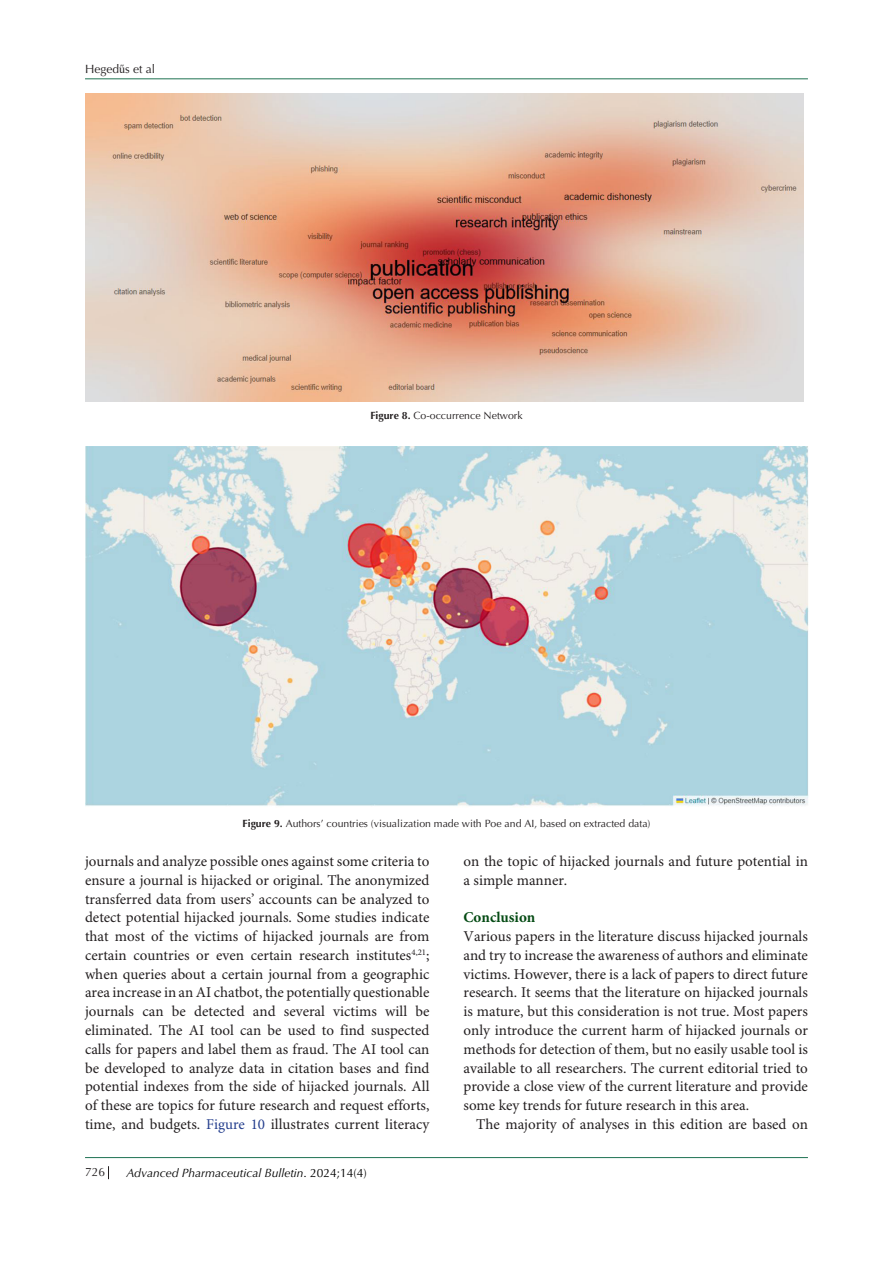
<style>
.page{position:relative;width:893px;height:1263px;background:#fff}
.page>*{position:absolute;margin:0;border:0;box-sizing:border-box;transform-origin:0 0}
.t1{font:15px/18.8px "Minion Pro";color:#231f20;text-align:justify}
.t2{font:700 15px "Minion Pro";color:#054b14}
.t3{font:italic 12px "Optima LT Std";color:#000}
.t4{font:12px "Optima LT Std";color:#231f20}
.t5{font:10.5px "Optima LT Std";color:#231f20}
.s1{font-family:"Times New Roman"}
.s2{font-weight:700}
.s3{color:#253f8e}
.s4{font-style:normal}
</style>
<div class="page">
<svg style="left:108px;top:1166px;width:1px;height:13px"></svg>
<hr style="left:85px;top:1157px;width:723px;height:1px;background:#1e7252">
<hr style="left:85px;top:78px;width:723px;height:1px;background:#1e7252">
<img style="left:85px;top:94px;width:719px;height:307px">
<img style="left:85px;top:446px;width:723px;height:360px">
<p class="t4" style="left:85px;top:62px;width:72px">Heged<span class="s1">ű</span>s et al</p>
<p class="t5" style="left:370px;top:409px;width:154px"><span class="s2">Figure 8.</span> Co-occurrence Network</p>
<p class="t5" style="left:243px;top:817px;width:409px"><span class="s2">Figure 9.</span> Authors’ countries (visualization made with Poe and AI, based on extracted data)</p>
<p class="t1" style="left:85px;top:853px;width:346px">journals and analyze possible ones against some criteria to ensure a journal is hijacked or original. The anonymized transferred data from users’ accounts can be analyzed to detect potential hijacked journals. Some studies indicate that most of the victims of hijacked journals are from certain countries or even certain research institutes<sup>4,21</sup>; when queries about a certain journal from a geographic area increase in an AI chatbot, the potentially questionable journals can be detected and several victims will be eliminated. The AI tool can be used to find suspected calls for papers and label them as fraud. The AI tool can be developed to analyze data in citation bases and find potential indexes from the side of hijacked journals. All of these are topics for future research and request efforts, time, and budgets. <span class="s3">Figure 10</span> illustrates current literacy</p>
<p class="t1" style="left:463px;top:853px;width:346px">on the topic of hijacked journals and future potential in a simple manner.</p>
<p class="t2" style="left:463px;top:907px;width:73px">Conclusion</p>
<p class="t1" style="left:463px;top:928px;width:346px">Various papers in the literature discuss hijacked journals and try to increase the awareness of authors and eliminate victims. However, there is a lack of papers to direct future research. It seems that the literature on hijacked journals is mature, but this consideration is not true. Most papers only introduce the current harm of hijacked journals or methods for detection of them, but no easily usable tool is available to all researchers. The current editorial tried to provide a close view of the current literature and provide some key trends for future research in this area.</p>
<p class="t1" style="left:476px;top:1115px;width:333px">The majority of analyses in this edition are based on</p>
<p class="t4" style="left:85px;top:1165px;width:22px">726</p>
<p class="t3" style="left:126px;top:1165px;width:242px">Advanced Pharmaceutical Bulletin<span class="s4">. 2024;14(4)</span></p>
</div>
